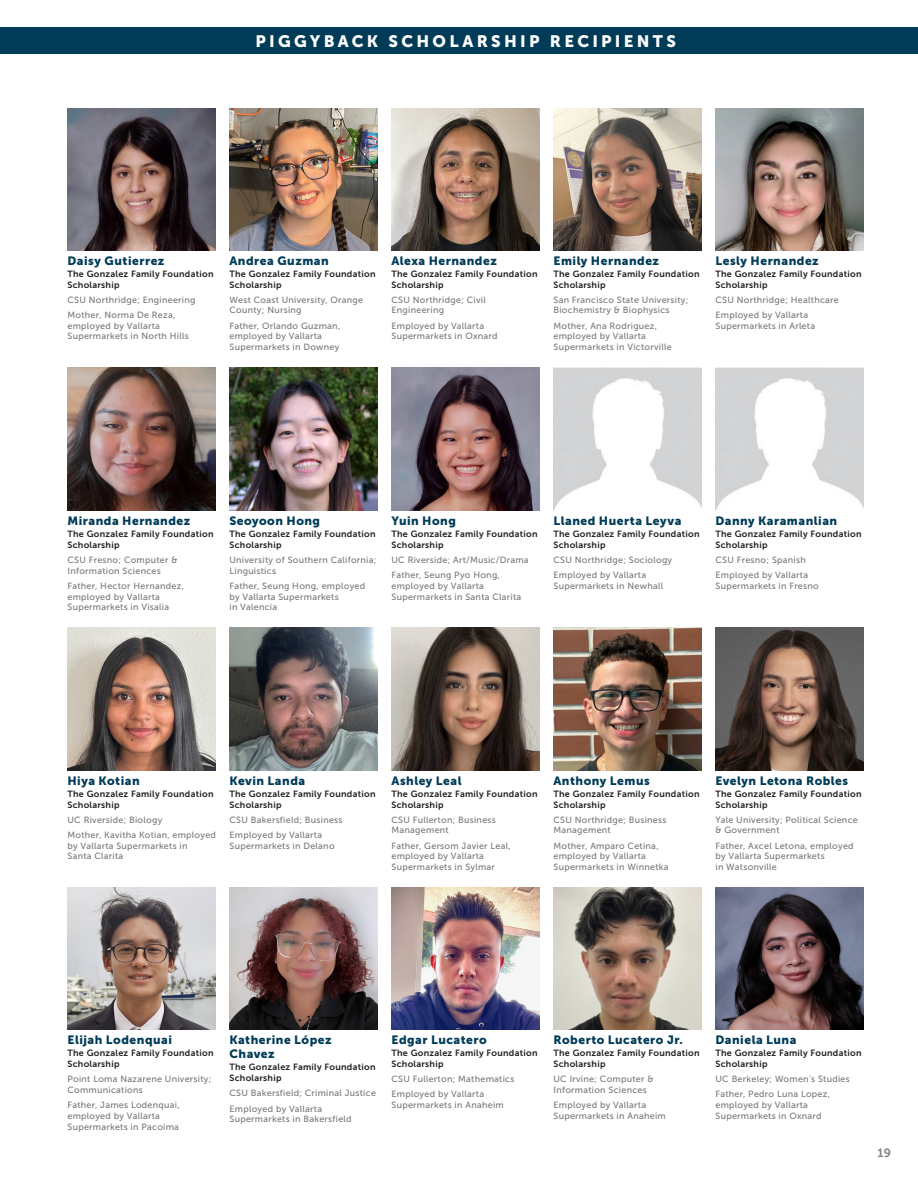
<style>
.page{position:relative;width:918px;height:1188px;background:#fff}
.page>*{position:absolute;margin:0;border:0;box-sizing:border-box;transform-origin:0 0}
.t1{font:16.5px "Museo Sans 900";letter-spacing:.195em;color:#fff}
.t2{font:12px/14.4px "Museo Sans 900";letter-spacing:.04em;color:#003b57}
.t3{font:12px "Museo Sans 700";color:#808285}
.t4{font:9px/10.8px "Museo Sans 500";letter-spacing:.03em;color:#76787b}
.t5{font:9px/10.8px "Museo Sans 700";letter-spacing:.03em;color:#231f20}
</style>
<div class="page">
<div style="left:0;top:27px;width:918px;height:27px;background:#003b57"></div>
<img style="left:68px;top:108px;width:148px;height:143px">
<img style="left:68px;top:368px;width:148px;height:142px">
<img style="left:68px;top:628px;width:148px;height:142px">
<img style="left:68px;top:887px;width:148px;height:143px">
<img style="left:230px;top:108px;width:148px;height:143px">
<img style="left:230px;top:628px;width:148px;height:142px">
<img style="left:230px;top:887px;width:148px;height:143px">
<img style="left:392px;top:368px;width:148px;height:142px">
<img style="left:392px;top:628px;width:148px;height:142px">
<img style="left:392px;top:887px;width:148px;height:143px">
<img style="left:554px;top:108px;width:148px;height:143px">
<img style="left:554px;top:368px;width:148px;height:142px">
<img style="left:554px;top:628px;width:148px;height:142px">
<img style="left:554px;top:887px;width:148px;height:143px">
<img style="left:716px;top:108px;width:148px;height:143px">
<img style="left:716px;top:368px;width:148px;height:142px">
<img style="left:716px;top:628px;width:148px;height:142px">
<img style="left:716px;top:887px;width:148px;height:143px">
<img style="left:392px;top:108px;width:148px;height:143px">
<img style="left:230px;top:368px;width:148px;height:142px">
<h1 class="t1" style="left:255px;top:32px;width:422px">PIGGYBACK SCHOLARSHIP RECIPIENTS</h1>
<h2 class="t2" style="left:68px;top:253px;width:98px">Daisy Gutierrez</h2>
<p class="t5" style="left:68px;top:268px;width:148px">The Gonzalez Family Foundation<br>Scholarship</p>
<p class="t4" style="left:68px;top:292px;width:130px;line-height:15.1px">CSU Northridge; Engineering<br>Mother, Norma De Reza,</p>
<p class="t4" style="left:68px;top:320px;width:123px">employed by Vallarta<br>Supermarkets in North Hills</p>
<h2 class="t2" style="left:230px;top:253px;width:101px">Andrea Guzman</h2>
<p class="t5" style="left:230px;top:268px;width:148px">The Gonzalez Family Foundation<br>Scholarship</p>
<p class="t4" style="left:230px;top:294px;width:135px">West Coast University, Orange<br>County; Nursing</p>
<p class="t4" style="left:230px;top:320px;width:112px">Father, Orlando Guzman, employed by Vallarta<br>Supermarkets in Downey</p>
<h2 class="t2" style="left:392px;top:253px;width:107px">Alexa Hernandez</h2>
<p class="t5" style="left:392px;top:268px;width:148px">The Gonzalez Family Foundation<br>Scholarship</p>
<p class="t4" style="left:392px;top:294px;width:96px">CSU Northridge; Civil<br>Engineering</p>
<p class="t4" style="left:392px;top:320px;width:108px">Employed by Vallarta<br>Supermarkets in Oxnard</p>
<h2 class="t2" style="left:554px;top:253px;width:107px">Emily Hernandez</h2>
<p class="t5" style="left:554px;top:268px;width:148px">The Gonzalez Family Foundation<br>Scholarship</p>
<p class="t4" style="left:554px;top:294px;width:136px">San Francisco State University;<br>Biochemistry &amp; Biophysics</p>
<p class="t4" style="left:554px;top:320px;width:120px">Mother, Ana Rodriguez, employed by Vallarta<br>Supermarkets in Victorville</p>
<h2 class="t2" style="left:716px;top:253px;width:105px">Lesly Hernandez</h2>
<p class="t5" style="left:716px;top:268px;width:148px">The Gonzalez Family Foundation<br>Scholarship</p>
<p class="t4" style="left:716px;top:292px;width:125px;line-height:15.1px">CSU Northridge; Healthcare<br>Employed by Vallarta</p>
<p class="t4" style="left:716px;top:320px;width:101px">Supermarkets in Arleta</p>
<h2 class="t2" style="left:68px;top:513px;width:124px">Miranda Hernandez</h2>
<p class="t5" style="left:68px;top:528px;width:148px">The Gonzalez Family Foundation<br>Scholarship</p>
<p class="t4" style="left:68px;top:554px;width:112px">CSU Fresno; Computer &amp;<br>Information Sciences</p>
<p class="t4" style="left:68px;top:580px;width:118px">Father, Hector Hernandez, employed by Vallarta<br>Supermarkets in Visalia</p>
<h2 class="t2" style="left:230px;top:513px;width:92px">Seoyoon Hong</h2>
<p class="t5" style="left:230px;top:528px;width:148px">The Gonzalez Family Foundation<br>Scholarship</p>
<p class="t4" style="left:230px;top:554px;width:148px">University of Southern California;<br>Linguistics</p>
<p class="t4" style="left:230px;top:580px;width:137px">Father, Seung Hong, employed by Vallarta Supermarkets<br>in Valencia</p>
<h2 class="t2" style="left:392px;top:513px;width:66px">Yuin Hong</h2>
<p class="t5" style="left:392px;top:528px;width:148px">The Gonzalez Family Foundation<br>Scholarship</p>
<p class="t4" style="left:392px;top:552px;width:139px;line-height:15.1px">UC Riverside; Art/Music/Drama<br>Father, Seung Pyo Hong,</p>
<p class="t4" style="left:392px;top:580px;width:131px">employed by Vallarta<br>Supermarkets in Santa Clarita</p>
<h2 class="t2" style="left:554px;top:513px;width:129px">Llaned Huerta Leyva</h2>
<p class="t5" style="left:554px;top:528px;width:148px">The Gonzalez Family Foundation<br>Scholarship</p>
<p class="t4" style="left:554px;top:552px;width:120px;line-height:15.1px">CSU Northridge; Sociology<br>Employed by Vallarta</p>
<p class="t4" style="left:554px;top:580px;width:111px">Supermarkets in Newhall</p>
<h2 class="t2" style="left:716px;top:513px;width:123px">Danny Karamanlian</h2>
<p class="t5" style="left:716px;top:528px;width:148px">The Gonzalez Family Foundation<br>Scholarship</p>
<p class="t4" style="left:716px;top:552px;width:94px;line-height:15.1px">CSU Fresno; Spanish<br>Employed by Vallarta</p>
<p class="t4" style="left:716px;top:580px;width:105px">Supermarkets in Fresno</p>
<h2 class="t2" style="left:68px;top:773px;width:74px">Hiya Kotian</h2>
<p class="t5" style="left:68px;top:788px;width:148px">The Gonzalez Family Foundation<br>Scholarship</p>
<p class="t4" style="left:68px;top:812px;width:150px;line-height:15.1px">UC Riverside; Biology<br>Mother, Kavitha Kotian, employed</p>
<p class="t4" style="left:68px;top:840px;width:122px">by Vallarta Supermarkets in<br>Santa Clarita</p>
<h2 class="t2" style="left:230px;top:773px;width:77px">Kevin Landa</h2>
<p class="t5" style="left:230px;top:788px;width:148px">The Gonzalez Family Foundation<br>Scholarship</p>
<p class="t4" style="left:230px;top:812px;width:115px;line-height:15.1px">CSU Bakersfield; Business<br>Employed by Vallarta</p>
<p class="t4" style="left:230px;top:840px;width:107px">Supermarkets in Delano</p>
<h2 class="t2" style="left:392px;top:773px;width:72px">Ashley Leal</h2>
<p class="t5" style="left:392px;top:788px;width:148px">The Gonzalez Family Foundation<br>Scholarship</p>
<p class="t4" style="left:392px;top:814px;width:106px">CSU Fullerton; Business<br>Management</p>
<p class="t4" style="left:392px;top:840px;width:121px">Father, Gersom Javier Leal, employed by Vallarta<br>Supermarkets in Sylmar</p>
<h2 class="t2" style="left:554px;top:773px;width:98px">Anthony Lemus</h2>
<p class="t5" style="left:554px;top:788px;width:148px">The Gonzalez Family Foundation<br>Scholarship</p>
<p class="t4" style="left:554px;top:814px;width:115px">CSU Northridge; Business<br>Management</p>
<p class="t4" style="left:554px;top:840px;width:117px">Mother, Amparo Cetina, employed by Vallarta<br>Supermarkets in Winnetka</p>
<h2 class="t2" style="left:716px;top:773px;width:134px">Evelyn Letona Robles</h2>
<p class="t5" style="left:716px;top:788px;width:148px">The Gonzalez Family Foundation<br>Scholarship</p>
<p class="t4" style="left:716px;top:814px;width:144px">Yale University; Political Science &amp; Government</p>
<p class="t4" style="left:716px;top:840px;width:140px">Father, Axcel Letona, employed by Vallarta Supermarkets<br>in Watsonville</p>
<h2 class="t2" style="left:68px;top:1032px;width:106px">Elijah Lodenquai</h2>
<p class="t5" style="left:68px;top:1048px;width:148px">The Gonzalez Family Foundation<br>Scholarship</p>
<p class="t4" style="left:68px;top:1074px;width:145px">Point Loma Nazarene University;<br>Communications</p>
<p class="t4" style="left:68px;top:1099px;width:114px">Father, James Lodenquai, employed by Vallarta<br>Supermarkets in Pacoima</p>
<h2 class="t2" style="left:230px;top:1032px;width:104px">Katherine López<br>Chavez</h2>
<p class="t5" style="left:230px;top:1062px;width:148px">The Gonzalez Family Foundation<br>Scholarship</p>
<p class="t4" style="left:230px;top:1086px;width:148px;line-height:15.1px">CSU Bakersfield; Criminal Justice<br>Employed by Vallarta</p>
<p class="t4" style="left:230px;top:1114px;width:124px">Supermarkets in Bakersfield</p>
<h2 class="t2" style="left:392px;top:1032px;width:97px">Edgar Lucatero</h2>
<p class="t5" style="left:392px;top:1048px;width:148px">The Gonzalez Family Foundation<br>Scholarship</p>
<p class="t4" style="left:392px;top:1071px;width:124px;line-height:15.1px">CSU Fullerton; Mathematics<br>Employed by Vallarta</p>
<p class="t4" style="left:392px;top:1099px;width:114px">Supermarkets in Anaheim</p>
<h2 class="t2" style="left:554px;top:1032px;width:131px">Roberto Lucatero Jr.</h2>
<p class="t5" style="left:554px;top:1048px;width:148px">The Gonzalez Family Foundation<br>Scholarship</p>
<p class="t4" style="left:554px;top:1074px;width:102px">UC Irvine; Computer &amp;<br>Information Sciences</p>
<p class="t4" style="left:554px;top:1099px;width:114px">Employed by Vallarta<br>Supermarkets in Anaheim</p>
<h2 class="t2" style="left:716px;top:1032px;width:82px">Daniela Luna</h2>
<p class="t5" style="left:716px;top:1048px;width:148px">The Gonzalez Family Foundation<br>Scholarship</p>
<p class="t4" style="left:716px;top:1071px;width:136px;line-height:15.1px">UC Berkeley; Women’s Studies<br>Father, Pedro Luna Lopez,</p>
<p class="t4" style="left:716px;top:1099px;width:108px">employed by Vallarta<br>Supermarkets in Oxnard</p>
<h2 class="t3" style="left:878px;top:1146px;width:15px">19</h2>
</div>
